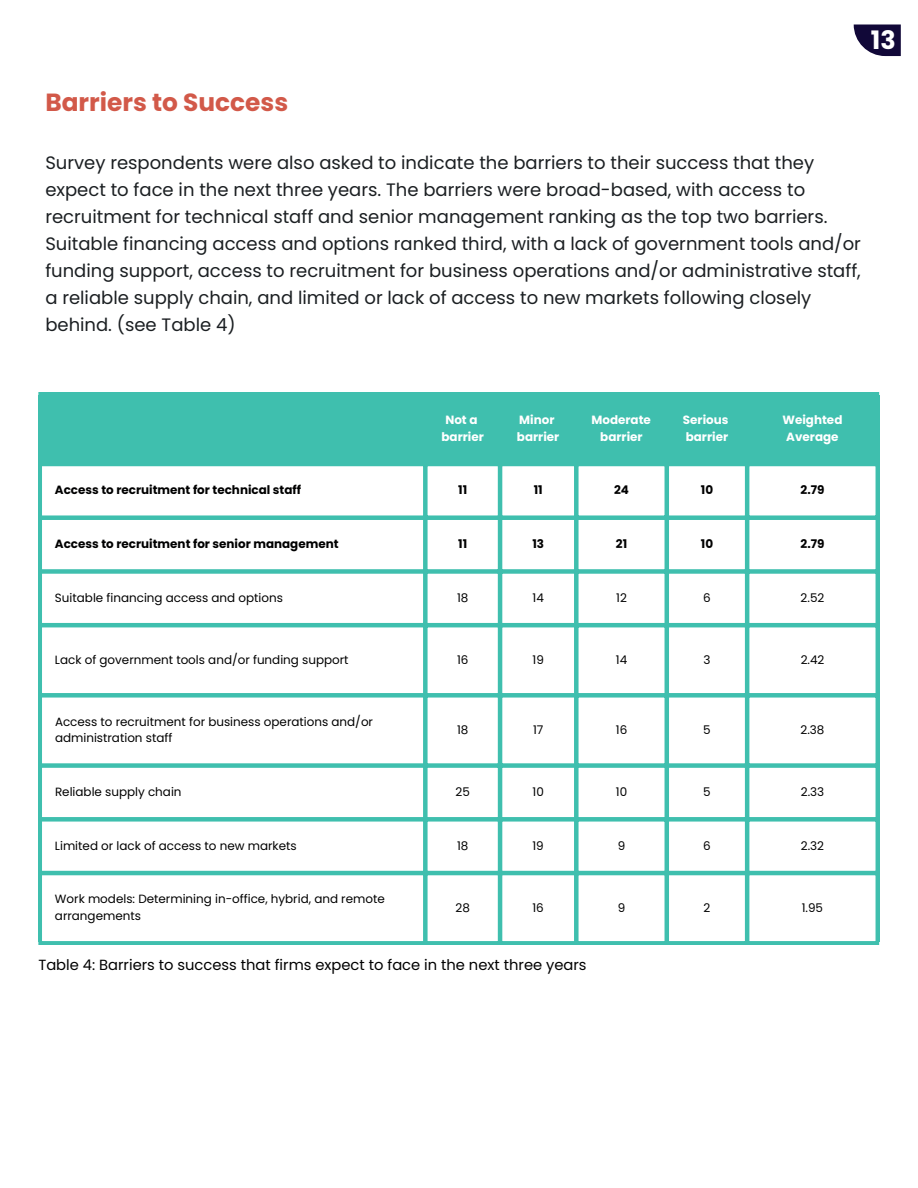
<style>
.page{position:relative;width:918px;height:1188px;background:#fff}
.page>*{position:absolute;margin:0;border:0;box-sizing:border-box;transform-origin:0 0}
.t1{font:700 25.35px "Poppins";color:#fff}
.t2{font:700 24.75px "Poppins";color:#d25949}
.t3{font:18px/27px "Poppins";color:#1b1f22}
.t4{font:14.7px "Poppins";color:#000001}
.t5{font:12px/16.5px "Poppins";color:#000001}
.t6{font:700 12px "Poppins";color:#000001}
.t7{font:700 12px/16.5px "Poppins";color:#fff;text-align:center}
</style>
<div class="page">
<svg style="left:854px;top:25px;width:47px;height:31px"></svg>
<div style="left:42px;top:396px;width:834px;height:66px;background:#3fbfae"></div>
<hr style="left:38px;top:395px;width:4px;height:547px;background:#3fbfae">
<div style="left:423px;top:395px;width:5px;height:547px;background:#3fbfae"></div>
<hr style="left:498px;top:395px;width:4px;height:547px;background:#3fbfae">
<div style="left:574px;top:395px;width:5px;height:547px;background:#3fbfae"></div>
<hr style="left:665px;top:395px;width:4px;height:547px;background:#3fbfae">
<hr style="left:745px;top:395px;width:4px;height:547px;background:#3fbfae">
<hr style="left:876px;top:395px;width:4px;height:547px;background:#3fbfae">
<hr style="left:38px;top:392px;width:841px;height:4px;background:#3fbfae">
<hr style="left:38px;top:462px;width:841px;height:4px;background:#3fbfae">
<div style="left:38px;top:515px;width:841px;height:5px;background:#3fbfae"></div>
<div style="left:38px;top:569px;width:841px;height:5px;background:#3fbfae"></div>
<hr style="left:38px;top:623px;width:841px;height:4px;background:#3fbfae">
<div style="left:38px;top:693px;width:841px;height:5px;background:#3fbfae"></div>
<div style="left:38px;top:763px;width:841px;height:5px;background:#3fbfae"></div>
<div style="left:38px;top:817px;width:841px;height:5px;background:#3fbfae"></div>
<hr style="left:38px;top:871px;width:841px;height:4px;background:#3fbfae">
<hr style="left:38px;top:941px;width:841px;height:4px;background:#3fbfae">
<h2 class="t2" style="left:45px;top:85px;width:244px">Barriers to Success</h2>
<h1 class="t1" style="left:871px;top:22px;width:26px">13</h1>
<p class="t3" style="left:45px;top:149px;width:817px">Survey respondents were also asked to indicate the barriers to their success that they expect to face in the next three years. The barriers were broad-based, with access to recruitment for technical staff and senior management ranking as the top two barriers.<br>Suitable financing access and options ranked third, with a lack of government tools and/or funding support, access to recruitment for business operations and/or administrative staff, a reliable supply chain, and limited or lack of access to new markets following closely behind. (see Table 4)</p>
<p class="t7" style="left:441px;top:412px;width:44px">Not a barrier</p>
<p class="t7" style="left:517px;top:412px;width:44px;text-align:left">Minor barrier</p>
<p class="t7" style="left:591px;top:412px;width:61px">Moderate barrier</p>
<p class="t7" style="left:683px;top:412px;width:47px;text-align:left">Serious barrier</p>
<p class="t7" style="left:783px;top:412px;width:61px">Weighted<br>Average</p>
<p class="t6" style="left:55px;top:482px;width:248px">Access to recruitment for technical staff</p>
<p class="t6" style="left:458px;top:482px;width:10px">11</p>
<p class="t6" style="left:534px;top:482px;width:10px">11</p>
<p class="t6" style="left:614px;top:482px;width:16px">24</p>
<p class="t6" style="left:701px;top:482px;width:14px">10</p>
<p class="t6" style="left:801px;top:482px;width:25px">2.79</p>
<p class="t6" style="left:55px;top:535px;width:285px">Access to recruitment for senior management</p>
<p class="t6" style="left:458px;top:535px;width:10px">11</p>
<p class="t6" style="left:532px;top:535px;width:13px">13</p>
<p class="t6" style="left:616px;top:535px;width:13px">21</p>
<p class="t6" style="left:701px;top:535px;width:14px">10</p>
<p class="t6" style="left:801px;top:535px;width:25px">2.79</p>
<p class="t5" style="left:55px;top:589px;width:230px">Suitable financing access and options</p>
<p class="t5" style="left:457px;top:589px;width:13px">18</p>
<p class="t5" style="left:533px;top:589px;width:13px">14</p>
<p class="t5" style="left:616px;top:589px;width:12px">12</p>
<p class="t5" style="left:703px;top:589px;width:9px">6</p>
<p class="t5" style="left:801px;top:589px;width:25px">2.52</p>
<p class="t5" style="left:55px;top:651px;width:295px">Lack of government tools and/or funding support</p>
<p class="t5" style="left:457px;top:651px;width:13px">16</p>
<p class="t5" style="left:533px;top:651px;width:13px">19</p>
<p class="t5" style="left:616px;top:651px;width:13px">14</p>
<p class="t5" style="left:704px;top:651px;width:9px">3</p>
<p class="t5" style="left:801px;top:651px;width:25px">2.42</p>
<p class="t5" style="left:55px;top:713px;width:320px">Access to recruitment for business operations and/or administration staff</p>
<p class="t5" style="left:457px;top:721px;width:13px">18</p>
<p class="t5" style="left:533px;top:721px;width:12px">17</p>
<p class="t5" style="left:616px;top:721px;width:13px">16</p>
<p class="t5" style="left:703px;top:721px;width:9px">5</p>
<p class="t5" style="left:801px;top:721px;width:25px">2.38</p>
<p class="t5" style="left:55px;top:783px;width:128px">Reliable supply chain</p>
<p class="t5" style="left:456px;top:783px;width:16px">25</p>
<p class="t5" style="left:533px;top:783px;width:13px">10</p>
<p class="t5" style="left:616px;top:783px;width:13px">10</p>
<p class="t5" style="left:703px;top:783px;width:9px">5</p>
<p class="t5" style="left:801px;top:783px;width:25px">2.33</p>
<p class="t5" style="left:55px;top:837px;width:243px">Limited or lack of access to new markets</p>
<p class="t5" style="left:457px;top:837px;width:13px">18</p>
<p class="t5" style="left:533px;top:837px;width:13px">19</p>
<p class="t5" style="left:618px;top:837px;width:9px">9</p>
<p class="t5" style="left:703px;top:837px;width:9px">6</p>
<p class="t5" style="left:801px;top:837px;width:25px">2.32</p>
<p class="t5" style="left:55px;top:891px;width:331px">Work models: Determining in-office, hybrid, and remote arrangements</p>
<p class="t5" style="left:456px;top:899px;width:16px">28</p>
<p class="t5" style="left:532px;top:899px;width:13px">16</p>
<p class="t5" style="left:618px;top:899px;width:9px">9</p>
<p class="t5" style="left:704px;top:899px;width:8px">2</p>
<p class="t5" style="left:802px;top:899px;width:23px">1.95</p>
<p class="t4" style="left:38px;top:955px;width:550px">Table 4: Barriers to success that firms expect to face in the next three years</p>
</div>
